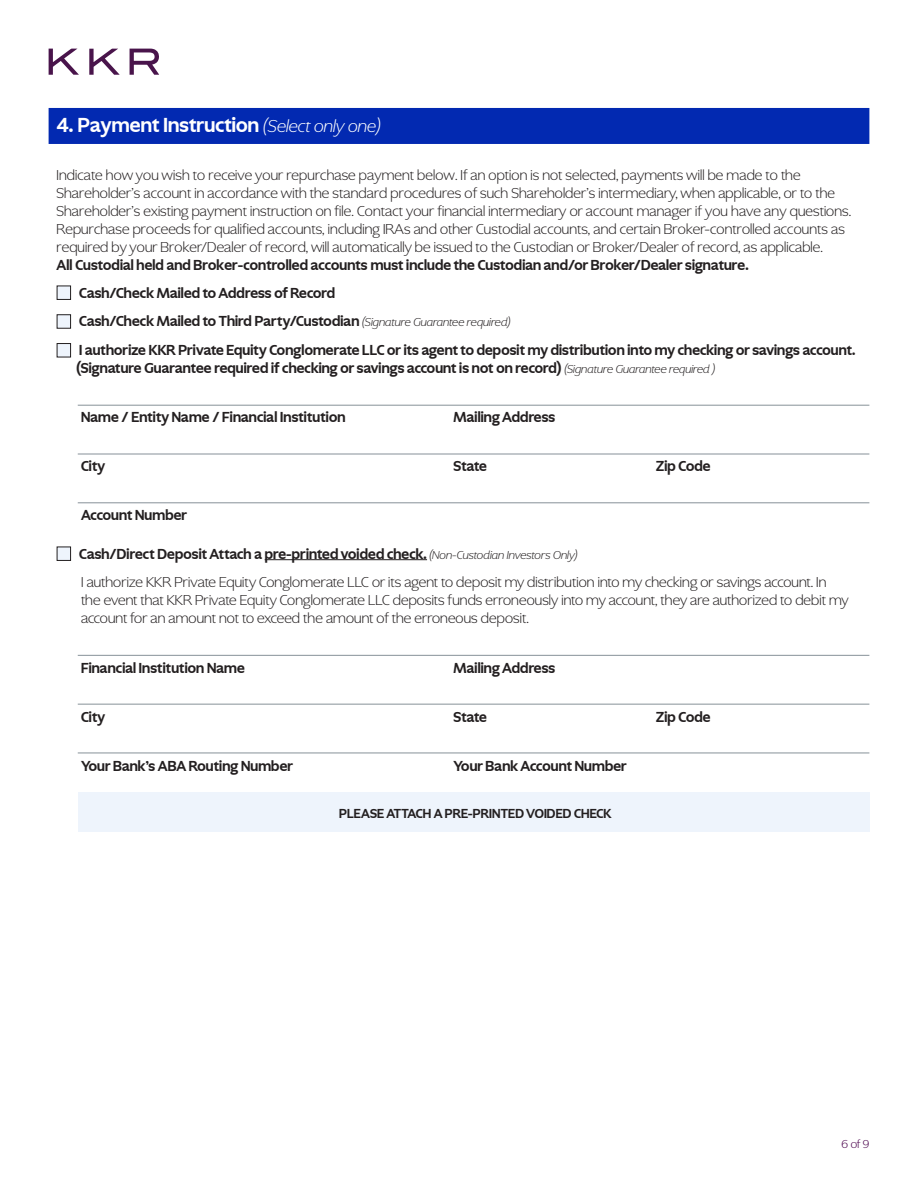
<style>
.page{position:relative;width:918px;height:1188px;background:#fff}
.page>*{position:absolute;margin:0;border:0;box-sizing:border-box;transform-origin:0 0}
.Body_Bold_10_black__1_after{font:700 21px "Ghost";letter-spacing:.01em;color:#fff}
.Body_Light_10_black__0625_after{font:300 15px/18px "Ghost";letter-spacing:.01em;color:#231f20}
.Body_Bold_10_black__1_after-2{font:700 15px/18px "Ghost";letter-spacing:.01em;color:#231f20}
.Body_Bold_10_black__1875_after_under_rul{font:700 15px "Ghost";letter-spacing:.01em;color:#231f20}
.Body_Bold_10_black__1875_after_under_rul-2{font:700 13.5px "Ghost";letter-spacing:.01em;color:#231f20}
.t1{font:300 12px "Ghost";color:#49004b}
.s1{font-weight:300;font-style:italic;font-size:18px}
.s2{font-weight:300;font-style:italic;font-size:12px}
</style>
<div class="page">
<div style="left:78px;top:792px;width:791px;height:40px;background:#eef4fc"></div>
<div style="left:49px;top:108px;width:820px;height:36px;background:#0229b1"></div>
<hr style="left:265px;top:559px;width:162px;height:1px;background:#231f20">
<div style="left:57px;top:286px;width:14px;height:13px;background:#eef4fc"></div>
<div style="left:57px;top:286px;width:14px;height:14px;border:1px solid #231f20"></div>
<div style="left:57px;top:315px;width:14px;height:13px;background:#eef4fc"></div>
<div style="left:57px;top:314px;width:14px;height:15px;border:1px solid #231f20"></div>
<div style="left:57px;top:344px;width:14px;height:13px;background:#eef4fc"></div>
<div style="left:57px;top:343px;width:14px;height:14px;border:1px solid #231f20"></div>
<div style="left:57px;top:547px;width:14px;height:13px;background:#eef4fc"></div>
<div style="left:57px;top:547px;width:14px;height:14px;border:1px solid #231f20"></div>
<hr style="left:78px;top:405px;width:791px;height:1px;background:#869198">
<hr style="left:78px;top:502px;width:791px;height:1px;background:#869198">
<hr style="left:78px;top:454px;width:791px;height:1px;background:#869198">
<hr style="left:78px;top:655px;width:791px;height:1px;background:#869198">
<hr style="left:78px;top:753px;width:791px;height:1px;background:#869198">
<hr style="left:78px;top:704px;width:791px;height:1px;background:#869198">
<svg style="left:49px;top:49px;width:110px;height:26px"></svg>
<p class="Body_Bold_10_black__1_after" style="left:57px;top:112px;width:325px">4. Payment Instruction <span class="s1">(Select only one)</span></p>
<p class="Body_Light_10_black__0625_after" style="left:56px;top:166px;width:796px">Indicate how you wish to receive your repurchase payment below. If an option is not selected, payments will be made to the Shareholder’s account in accordance with the standard procedures of such Shareholder’s intermediary, when applicable, or to the Shareholder’s existing payment instruction on file. Contact your financial intermediary or account manager if you have any questions.<br>Repurchase proceeds for qualified accounts, including IRAs and other Custodial accounts, and certain Broker-controlled accounts as required by your Broker/Dealer of record, will automatically be issued to the Custodian or Broker/Dealer of record, as applicable.</p>
<p class="Body_Bold_10_black__1_after-2" style="left:56px;top:256px;width:694px">All Custodial held and Broker-controlled accounts must include the Custodian and/or Broker/Dealer signature.</p>
<p class="Body_Bold_10_black__1_after-2" style="left:79px;top:284px;width:258px">Cash/Check Mailed to Address of Record</p>
<p class="Body_Bold_10_black__1_after-2" style="left:79px;top:312px;width:433px">Cash/Check Mailed to Third Party/Custodian <span class="s2">(Signature Guarantee required)</span></p>
<p class="Body_Bold_10_black__1_after-2" style="left:76px;top:341px;width:780px">I authorize KKR Private Equity Conglomerate LLC or its agent to deposit my distribution into my checking or savings account. (Signature Guarantee required if checking or savings account is not on record) <span class="s2">(Signature Guarantee required )</span></p>
<p class="Body_Bold_10_black__1875_after_under_rul" style="left:81px;top:408px;width:266px">Name / Entity Name / Financial Institution</p>
<p class="Body_Bold_10_black__1875_after_under_rul" style="left:454px;top:408px;width:103px">Mailing Address</p>
<p class="Body_Bold_10_black__1875_after_under_rul" style="left:81px;top:457px;width:26px">City</p>
<p class="Body_Bold_10_black__1875_after_under_rul" style="left:454px;top:457px;width:35px">State</p>
<p class="Body_Bold_10_black__1875_after_under_rul" style="left:656px;top:457px;width:56px">Zip Code</p>
<p class="Body_Bold_10_black__1875_after_under_rul" style="left:81px;top:506px;width:108px">Account Number</p>
<p class="Body_Bold_10_black__1_after-2" style="left:79px;top:545px;width:500px">Cash/Direct Deposit Attach a pre-printed voided check. <span class="s2">(Non-Custodian Investors Only)</span></p>
<p class="Body_Light_10_black__0625_after" style="left:81px;top:574px;width:769px">I authorize KKR Private Equity Conglomerate LLC or its agent to deposit my distribution into my checking or savings account. In the event that KKR Private Equity Conglomerate LLC deposits funds erroneously into my account, they are authorized to debit my account for an amount not to exceed the amount of the erroneous deposit.</p>
<p class="Body_Bold_10_black__1875_after_under_rul" style="left:81px;top:658px;width:165px">Financial Institution Name</p>
<p class="Body_Bold_10_black__1875_after_under_rul" style="left:454px;top:658px;width:103px">Mailing Address</p>
<p class="Body_Bold_10_black__1875_after_under_rul" style="left:81px;top:707px;width:26px">City</p>
<p class="Body_Bold_10_black__1875_after_under_rul" style="left:454px;top:707px;width:35px">State</p>
<p class="Body_Bold_10_black__1875_after_under_rul" style="left:656px;top:707px;width:56px">Zip Code</p>
<p class="Body_Bold_10_black__1875_after_under_rul" style="left:81px;top:756px;width:214px">Your Bank’s ABA Routing Number</p>
<p class="Body_Bold_10_black__1875_after_under_rul" style="left:454px;top:756px;width:175px">Your Bank Account Number</p>
<p class="Body_Bold_10_black__1875_after_under_rul-2" style="left:339px;top:805px;width:274px">PLEASE ATTACH A PRE-PRINTED VOIDED CHECK</p>
<p class="t1" style="left:842px;top:1137px;width:29px">6 of 9</p>
</div>
